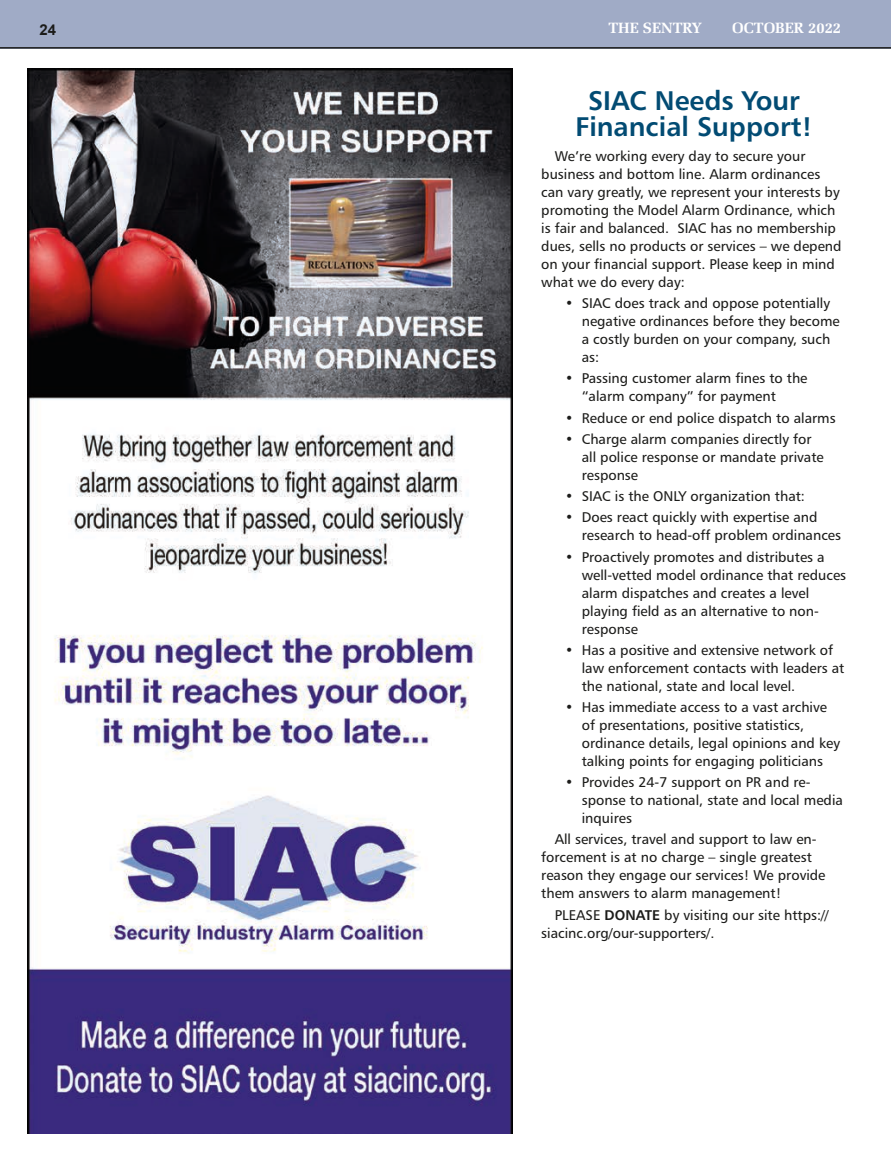
<style>
.page{position:relative;width:891px;height:1161px;background:#fff}
.page>*{position:absolute;margin:0;border:0;box-sizing:border-box;transform-origin:0 0}
.t1{font:27px/26.2px "Humanist 777 BT Bold B";color:#024b73;text-align:center}
.t2{font:700 15px "Zapf Elliptical 711 BT";color:#fff}
.t3{font:700 15px "Arial";color:#1c1c1a}
.t4{font:14.1px/18px "Humanist 777 BT Roman B";color:#1c1c1a}
.s1{font-family:"Humanist 777 BT Bold B"}
</style>
<div class="page">
<div style="left:0;top:0;width:891px;height:49px;background:#a0abc6"></div>
<hr style="left:0;top:47px;width:891px;height:2px;background:#1c1c1a">
<img style="left:27px;top:69px;width:486px;height:1065px">
<p class="t3" style="left:40px;top:20px;width:18px">24</p>
<p class="t2" style="left:608px;top:19px;width:95px">THE SENTRY</p>
<p class="t2" style="left:732px;top:19px;width:111px">OCTOBER 2022</p>
<h1 class="t1" style="left:575px;top:87px;width:239px">SIAC Needs Your<br>Financial Support!</h1>
<p class="t4" style="left:541px;top:147px;width:302px;text-indent:13px">We’re working every day to secure your business and bottom line. Alarm ordinances can vary greatly, we represent your interests by promoting the Model Alarm Ordinance, which is fair and balanced. SIAC has no membership dues, sells no products or services – we depend on your financial support. Please keep in mind what we do every day:</p>
<p class="t4" style="left:582px;top:294px;width:260px;text-indent:-16px">• SIAC does track and oppose potentially negative ordinances before they become a costly burden on your company, such as:</p>
<p class="t4" style="left:582px;top:369px;width:227px;text-indent:-16px">• Passing customer alarm fines to the “alarm company” for payment</p>
<p class="t4" style="left:565px;top:408px;width:272px">• Reduce or end police dispatch to alarms</p>
<p class="t4" style="left:582px;top:430px;width:244px;text-indent:-16px">• Charge alarm companies directly for all police response or mandate private response</p>
<p class="t4" style="left:565px;top:487px;width:241px">• SIAC is the ONLY organization that:</p>
<p class="t4" style="left:582px;top:508px;width:261px;text-indent:-16px">• Does react quickly with expertise and research to head-off problem ordinances</p>
<p class="t4" style="left:582px;top:547px;width:266px;text-indent:-16px">• Proactively promotes and distributes a well-vetted model ordinance that reduces alarm dispatches and creates a level playing field as an alternative to non&shy;response</p>
<p class="t4" style="left:582px;top:641px;width:264px;text-indent:-16px">• Has a positive and extensive network of law enforcement contacts with leaders at the national, state and local level.</p>
<p class="t4" style="left:582px;top:698px;width:260px;text-indent:-16px">• Has immediate access to a vast archive of presentations, positive statistics, ordinance details, legal opinions and key talking points for engaging politicians</p>
<p class="t4" style="left:582px;top:773px;width:263px;text-indent:-16px">• Provides 24-7 support on PR and re&shy;sponse to national, state and local media inquires</p>
<p class="t4" style="left:541px;top:830px;width:286px;text-indent:13px">All services, travel and support to law en&shy;forcement is at no charge – single greatest reason they engage our services! We provide them answers to alarm management!</p>
<p class="t4" style="left:541px;top:905px;width:289px;text-indent:13px">PLEASE <span class="s1">DONATE</span> by visiting our site https:// siacinc.org/our-supporters/.</p>
</div>
